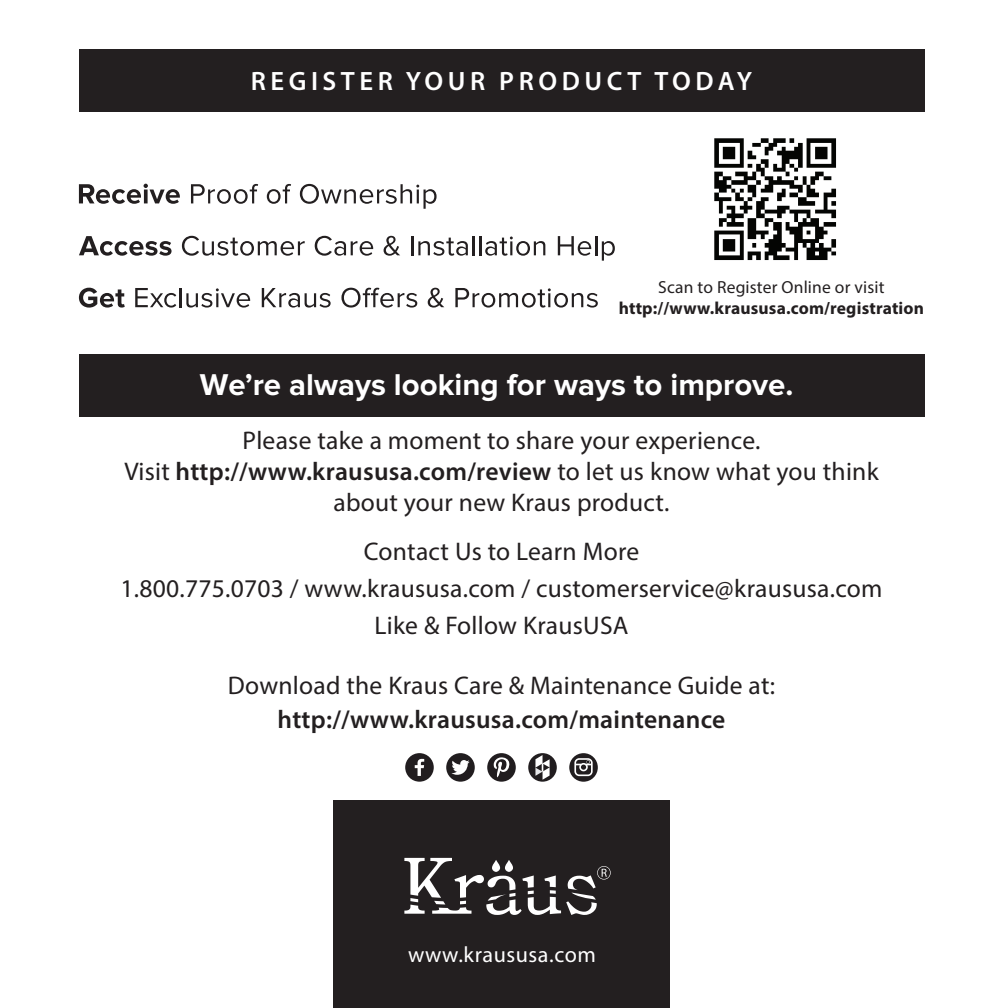
<style>
.page{position:relative;width:1008px;height:1008px;background:#fff}
.page>*{position:absolute;margin:0;border:0;box-sizing:border-box;transform-origin:0 0}
.t1{font:700 31.15px "Proxima Nova";color:#fff}
.t2{font:600 26.6px "Myriad Pro";letter-spacing:.17em;color:#fff}
.t3{font:25.55px/31.2px "Myriad Pro";letter-spacing:.01em;color:#231f20;text-align:center}
.t4{font:600 25.55px "Myriad Pro";letter-spacing:.01em;color:#231f20}
.t5{font:22.05px "Myriad Pro";letter-spacing:.025em;color:#fff}
.t6{font:700 17.5px "Myriad Pro";letter-spacing:.01em;color:#231f20}
.t7{font:17.5px "Myriad Pro";letter-spacing:.01em;color:#231f20}
.s1{font-weight:600}
</style>
<div class="page">
<div style="left:333px;top:800px;width:337px;height:207px;background:#231f20"></div>
<svg style="left:404px;top:858px;width:207px;height:57px"></svg>
<svg style="left:79px;top:184px;width:101px;height:20px"></svg>
<svg style="left:191px;top:184px;width:67px;height:20px"></svg>
<svg style="left:267px;top:184px;width:24px;height:20px"></svg>
<svg style="left:300px;top:184px;width:136px;height:25px"></svg>
<svg style="left:79px;top:236px;width:92px;height:20px"></svg>
<svg style="left:182px;top:236px;width:123px;height:20px"></svg>
<svg style="left:315px;top:236px;width:58px;height:20px"></svg>
<svg style="left:383px;top:236px;width:17px;height:20px"></svg>
<hr style="left:411px;top:236px;width:3px;height:19px;background:#231f20">
<svg style="left:418px;top:238px;width:50px;height:18px"></svg>
<hr style="left:472px;top:236px;width:3px;height:19px;background:#231f20">
<svg style="left:479px;top:236px;width:66px;height:20px"></svg>
<svg style="left:558px;top:236px;width:57px;height:25px"></svg>
<svg style="left:79px;top:288px;width:46px;height:20px"></svg>
<svg style="left:135px;top:288px;width:115px;height:19px"></svg>
<svg style="left:262px;top:288px;width:69px;height:19px"></svg>
<svg style="left:341px;top:288px;width:76px;height:19px"></svg>
<svg style="left:428px;top:288px;width:16px;height:19px"></svg>
<svg style="left:455px;top:288px;width:143px;height:19px"></svg>
<div style="left:79px;top:49px;width:845px;height:63px;background:#231f20"></div>
<div style="left:79px;top:354px;width:845px;height:62px;background:#231f20"></div>
<svg style="left:405px;top:753px;width:29px;height:28px"></svg>
<svg style="left:446px;top:753px;width:29px;height:28px"></svg>
<svg style="left:487px;top:753px;width:29px;height:28px"></svg>
<svg style="left:528px;top:753px;width:29px;height:28px"></svg>
<svg style="left:535px;top:755px;width:14px;height:25px"></svg>
<svg style="left:569px;top:753px;width:29px;height:29px"></svg>
<img style="left:714px;top:138px;width:123px;height:123px">
<p class="t2" style="left:251px;top:65px;width:503px">REGISTER YOUR PRODUCT TODAY</p>
<p class="t7" style="left:658px;top:276px;width:228px">Scan to Register Online or visit</p>
<p class="t6" style="left:619px;top:296px;width:307px">http://www.kraususa.com/registration</p>
<p class="t1" style="left:200px;top:370px;width:595px">We’re always looking for ways to improve.</p>
<p class="t3" style="left:124px;top:424px;width:756px">Please take a moment to share your experience.<br>Visit <span class="s1">http://www.kraususa.com/review</span> to let us know what you think about your new Kraus product.</p>
<p class="t3" style="left:120px;top:533px;width:763px;line-height:36.8px">Contact Us to Learn More<br>1.800.775.0703 / www.kraususa.com / customerservice@kraususa.com<br>Like &amp; Follow KrausUSA</p>
<p class="t3" style="left:228px;top:669px;width:549px">Download the Kraus Care &amp; Maintenance Guide at:</p>
<p class="t4" style="left:278px;top:703px;width:449px">http://www.kraususa.com/maintenance</p>
<p class="t5" style="left:408px;top:940px;width:189px">www.kraususa.com</p>
</div>
